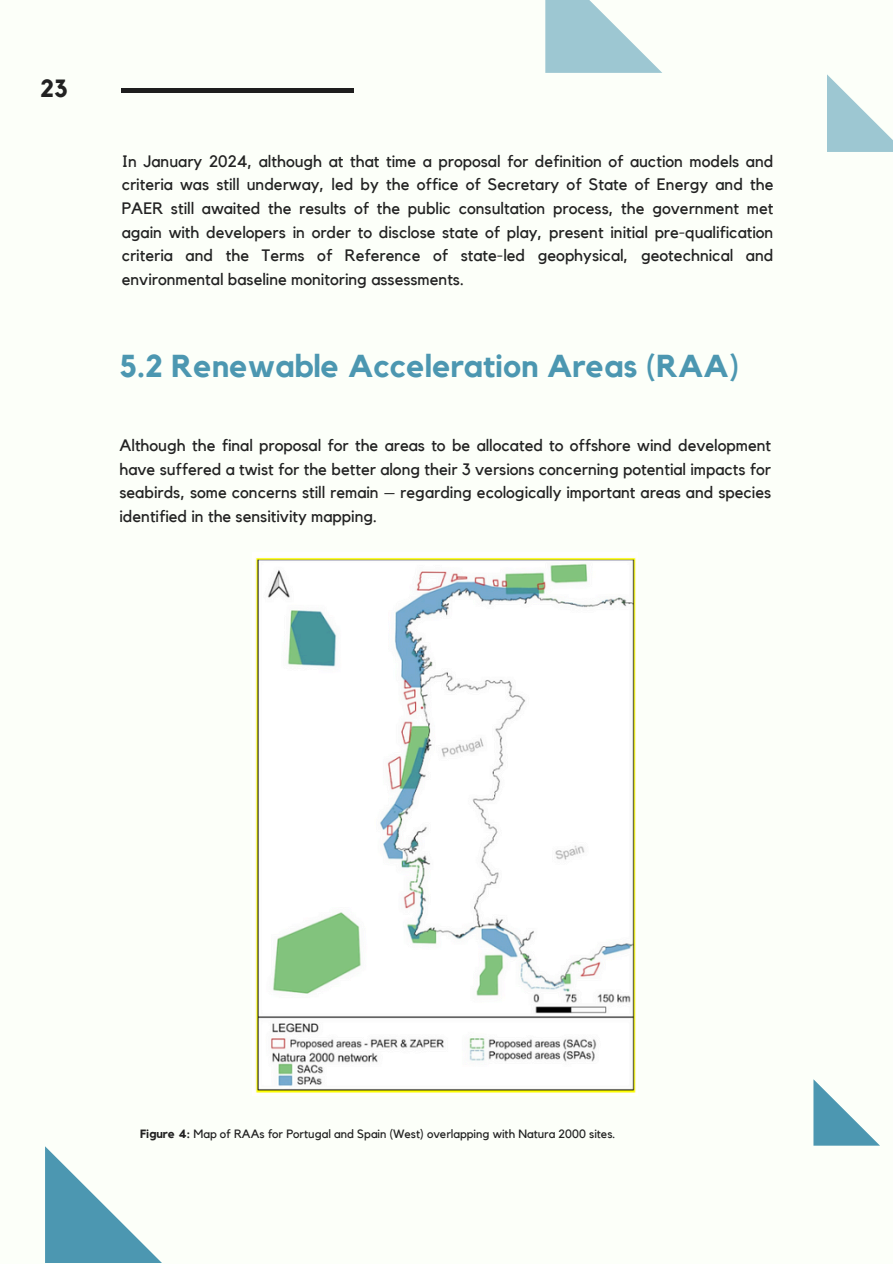
<style>
.page{position:relative;width:893px;height:1264px;background:#fff}
.page>*{position:absolute;margin:0;border:0;box-sizing:border-box;transform-origin:0 0}
.t1{font:700 31.65px "Kollektif";color:#4c97b1}
.t2{font:700 24.75px "Kollektif";color:#222}
.t3{font:16.5px/23.7px "Kollektif";color:#222;text-align:justify}
.t4{font:12px "Kollektif";color:#222}
.s1{font-weight:700}
</style>
<div class="page">
<div style="left:0;top:0;width:892px;height:1263px;background:#fcfff9"></div>
<svg style="left:45px;top:1146px;width:116px;height:116px"></svg>
<svg style="left:545px;top:0;width:117px;height:73px;fill:#9dc7d2"></svg>
<svg style="left:813px;top:1079px;width:66px;height:66px"></svg>
<div style="left:122px;top:88px;width:232px;height:5px;background:#1e1e1e"></div>
<svg style="left:827px;top:74px;width:65px;height:78px"></svg>
<img style="left:256px;top:558px;width:380px;height:535px">
<p class="t2" style="left:40px;top:77px;width:29px">23</p>
<h2 class="t3" style="left:122px;top:150px;width:653px">In January 2024, although at that time a proposal for definition of auction models and criteria was still underway, led by the office of Secretary of State of Energy and the PAER still awaited the results of the public consultation process, the government met again with developers in order to disclose state of play, present initial pre-qualification criteria and the Terms of Reference of state-led geophysical, geotechnical and environmental baseline monitoring assessments.</h2>
<h2 class="t1" style="left:119px;top:351px;width:621px">5.2 Renewable Acceleration Areas (RAA)</h2>
<h1 class="t3" style="left:119px;top:434px;width:653px">Although the final proposal for the areas to be allocated to offshore wind development have suffered a twist for the better along their 3 versions concerning potential impacts for seabirds, some concerns still remain – regarding ecologically important areas and species identified in the sensitivity mapping.</h1>
<p class="t4" style="left:140px;top:1128px;width:476px"><span class="s1">Figure 4:</span> Map of RAAs for Portugal and Spain (West) overlapping with Natura 2000 sites.</p>
</div>
